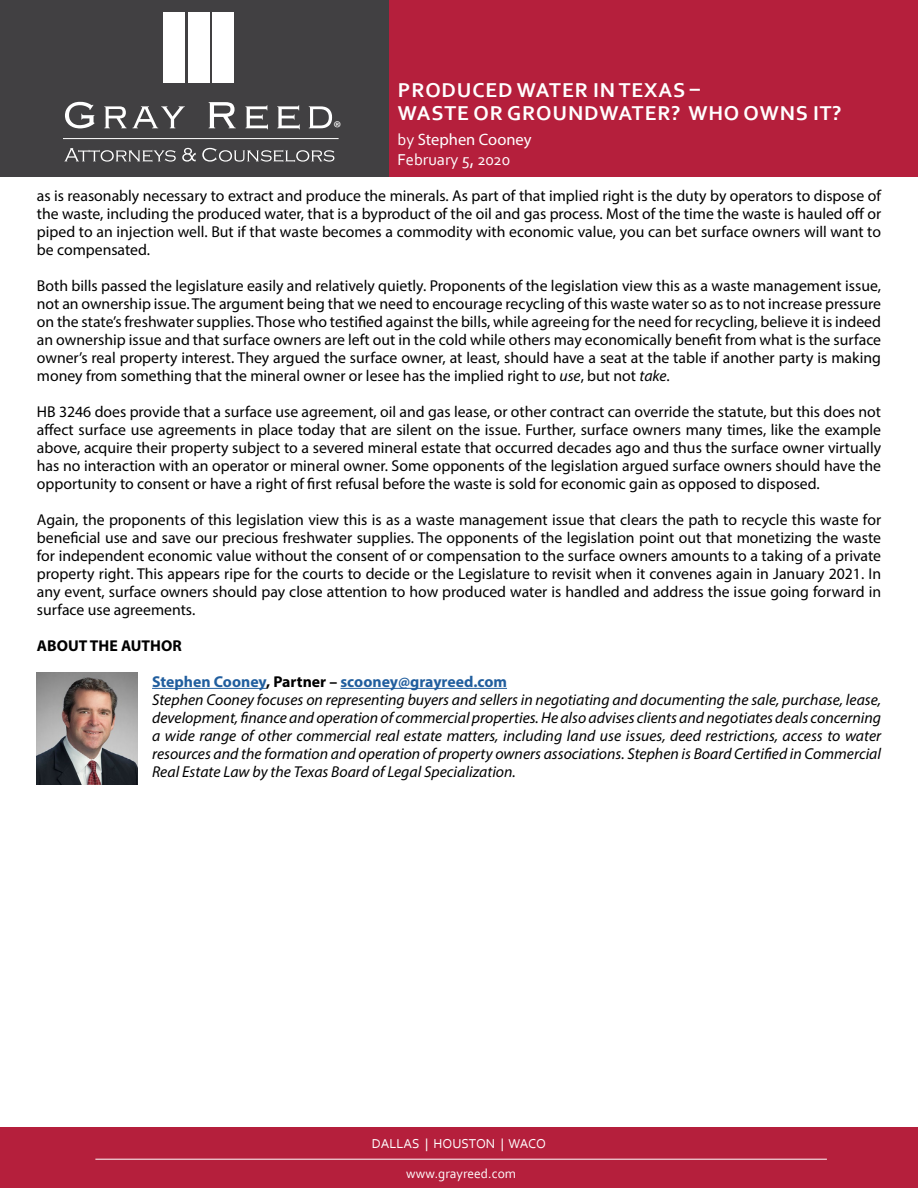
<style>
.page{position:relative;width:918px;height:1188px;background:#fff}
.page>*{position:absolute;margin:0;border:0;box-sizing:border-box;transform-origin:0 0}
.t1{font:700 21px/22.5px "Corbel";letter-spacing:.04em;color:#fff}
.t2{font:18.6px "Myriad Pro";color:#fff}
.t3{font:16.5px "Myriad Pro";color:#fff}
.t4{font:16.5px "Corbel";color:#fff}
.t5{font:15.75px/18px "Myriad Pro";color:#000;text-align:justify}
.t6{font:italic 15.75px/18px "Myriad Pro";color:#000}
.t7{font:700 15.75px "Myriad Pro";color:#000}
.t8{font:13.5px "Corbel";color:#fff}
.s1{font-family:"Corbel"}
.s2{font-style:italic}
.s3{font-weight:700;font-style:normal;color:#215e9e}
.s4{font-weight:700;font-style:normal}
</style>
<div class="page">
<div style="left:388px;top:0;width:530px;height:176px;background:#b51f3c"></div>
<div style="left:0;top:0;width:388px;height:176px;background:#414042"></div>
<svg style="left:64px;top:148px;width:112px;height:14px"></svg>
<svg style="left:182px;top:148px;width:14px;height:14px"></svg>
<svg style="left:202px;top:148px;width:132px;height:14px"></svg>
<svg style="left:65px;top:102px;width:29px;height:26px"></svg>
<svg style="left:104px;top:106px;width:81px;height:22px"></svg>
<svg style="left:209px;top:102px;width:27px;height:26px"></svg>
<svg style="left:245px;top:105px;width:23px;height:24px"></svg>
<svg style="left:277px;top:105px;width:23px;height:24px"></svg>
<svg style="left:309px;top:106px;width:23px;height:22px"></svg>
<hr style="left:63px;top:138px;width:276px;height:1px;background:#fff">
<div style="left:164px;top:12px;width:21px;height:71px;background:#fff"></div>
<div style="left:188px;top:12px;width:21px;height:71px;background:#fff"></div>
<div style="left:213px;top:12px;width:21px;height:71px;background:#fff"></div>
<hr style="left:152px;top:688px;width:114px;height:1px;background:#215e9e">
<hr style="left:340px;top:688px;width:167px;height:1px;background:#215e9e">
<div style="left:0;top:1127px;width:918px;height:61px;background:#b51f3c"></div>
<hr style="left:95px;top:1159px;width:732px;height:1px;background:#fff">
<img style="left:37px;top:673px;width:101px;height:111px">
<p class="t2" style="left:333px;top:116px;width:9px">®</p>
<h1 class="t1" style="left:398px;top:78px;width:445px">PRODUCED WATER IN TEXAS –<br>WASTE OR GROUNDWATER? WHO OWNS IT?</h1>
<p class="t3" style="left:398px;top:129px;width:136px"><span class="s1">by</span> Stephen Cooney</p>
<p class="t4" style="left:398px;top:149px;width:114px">February 5, 2020</p>
<p class="t5" style="left:37px;top:186px;width:846px">as is reasonably necessary to extract and produce the minerals. As part of that implied right is the duty by operators to dispose of the waste, including the produced water, that is a byproduct of the oil and gas process. Most of the time the waste is hauled off or piped to an injection well. But if that waste becomes a commodity with economic value, you can bet surface owners will want to be compensated.</p>
<p class="t5" style="left:37px;top:276px;width:846px">Both bills passed the legislature easily and relatively quietly. Proponents of the legislation view this as a waste management issue, not an ownership issue. The argument being that we need to encourage recycling of this waste water so as to not increase pressure on the state’s freshwater supplies. Those who testified against the bills, while agreeing for the need for recycling, believe it is indeed an ownership issue and that surface owners are left out in the cold while others may economically benefit from what is the surface owner’s real property interest. They argued the surface owner, at least, should have a seat at the table if another party is making money from something that the mineral owner or lesee has the implied right to <span class="s2">use</span>, but not <span class="s2">take</span>.</p>
<p class="t5" style="left:37px;top:402px;width:846px">HB 3246 does provide that a surface use agreement, oil and gas lease, or other contract can override the statute, but this does not affect surface use agreements in place today that are silent on the issue. Further, surface owners many times, like the example above, acquire their property subject to a severed mineral estate that occurred decades ago and thus the surface owner virtually has no interaction with an operator or mineral owner. Some opponents of the legislation argued surface owners should have the opportunity to consent or have a right of first refusal before the waste is sold for economic gain as opposed to disposed.</p>
<p class="t5" style="left:37px;top:510px;width:846px">Again, the proponents of this legislation view this is as a waste management issue that clears the path to recycle this waste for beneficial use and save our precious freshwater supplies. The opponents of the legislation point out that monetizing the waste for independent economic value without the consent of or compensation to the surface owners amounts to a taking of a private property right. This appears ripe for the courts to decide or the Legislature to revisit when it convenes again in January 2021. In any event, surface owners should pay close attention to how produced water is handled and address the issue going forward in surface use agreements.</p>
<p class="t7" style="left:37px;top:635px;width:146px">ABOUT THE AUTHOR</p>
<p class="t6" style="left:152px;top:672px;width:731px"><span class="s3">Stephen Cooney</span><span class="s4">, Partner –</span> <span class="s3">scooney@grayreed.com<br></span>Stephen Cooney focuses on representing buyers and sellers in negotiating and documenting the sale, purchase, lease, development, finance and operation of commercial properties. He also advises clients and negotiates deals concerning a wide range of other commercial real estate matters, including land use issues, deed restrictions, access to water resources and the formation and operation of property owners associations. Stephen is Board Certified in Commercial Real Estate Law by the Texas Board of Legal Specialization.</p>
<p class="t8" style="left:372px;top:1135px;width:176px">DALLAS | HOUSTON | WACO</p>
<p class="t8" style="left:406px;top:1165px;width:111px">www.grayreed.com</p>
</div>
